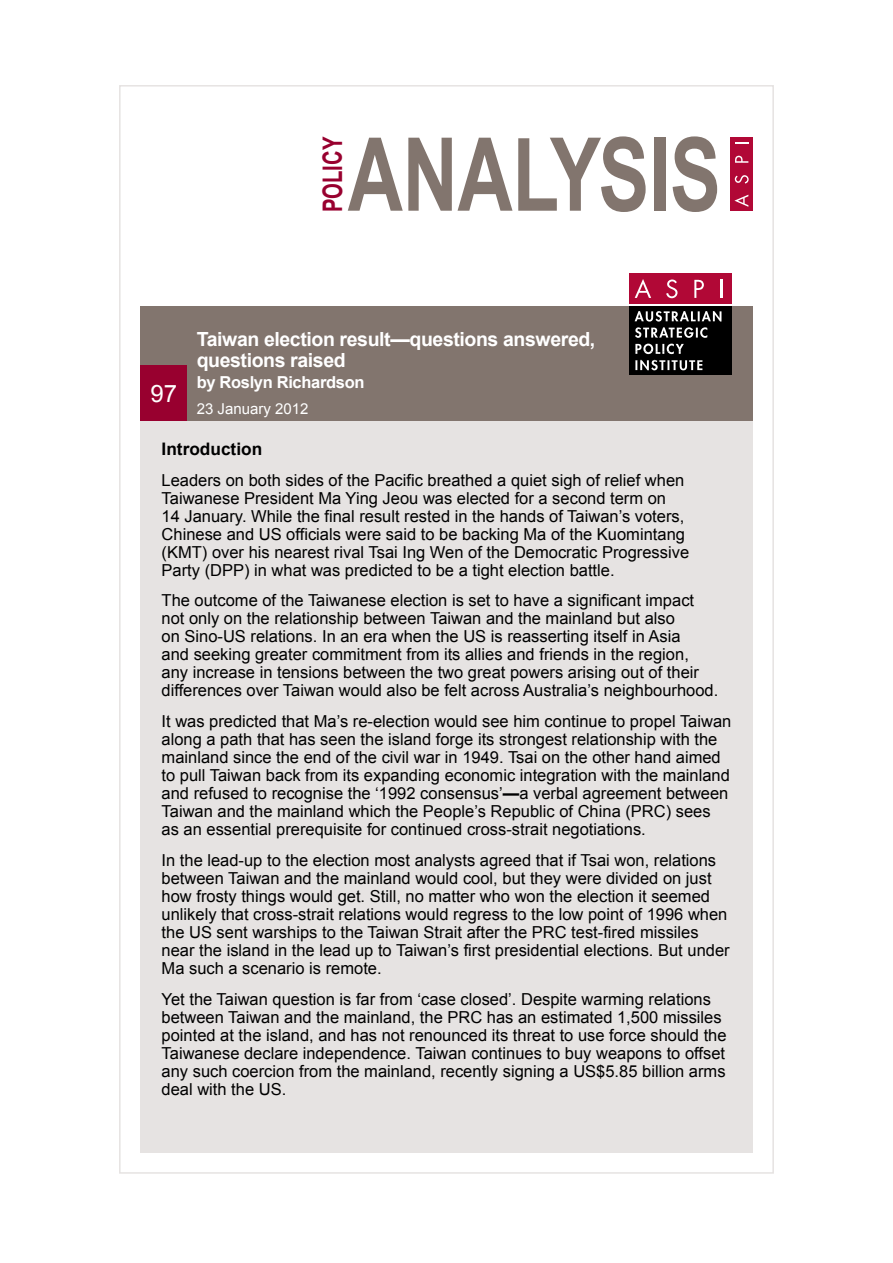
<style>
.page{position:relative;width:893px;height:1263px;background:#fff}
.page>*{position:absolute;margin:0;border:0;box-sizing:border-box;transform-origin:0 0}
.t1{font:700 102px "Arial";letter-spacing:-.005em;color:#82756e;scale:.75 1}
.t2{font:700 27px "Arial";color:#98002f;scale:.75 1}
.t3{font:24px "Arial";color:#fff}
.t4{font:700 19.5px/21px "Arial";letter-spacing:-.02em;color:#fff}
.t5{font:700 17.25px "Arial";color:#000}
.t6{font:16.5px/18px "Arial";color:#000}
.t7{font:700 16.5px "Arial";letter-spacing:-.02em;color:#fff}
.t8{font:15px "Arial";color:#fff}
.s1{font-weight:700}
</style>
<div class="page">
<div style="left:730px;top:138px;width:23px;height:73px;background:#b10836"></div>
<svg style="left:734px;top:195px;width:14px;height:12px"></svg>
<svg style="left:735px;top:175px;width:14px;height:9px"></svg>
<svg style="left:735px;top:156px;width:13px;height:7px"></svg>
<svg style="left:735px;top:142px;width:13px;height:1px"></svg>
<div style="left:140px;top:421px;width:613px;height:731px;background:#e6e3e2"></div>
<div style="left:140px;top:306px;width:613px;height:115px;background:#82756e"></div>
<div style="left:629px;top:306px;width:102px;height:69px;background:#000"></div>
<div style="left:629px;top:273px;width:102px;height:31px;background:#b10836"></div>
<svg style="left:635px;top:279px;width:16px;height:19px"></svg>
<svg style="left:666px;top:279px;width:11px;height:19px"></svg>
<svg style="left:694px;top:280px;width:10px;height:18px"></svg>
<svg style="left:720px;top:280px;width:2px;height:18px"></svg>
<svg style="left:635px;top:344px;width:67px;height:26px"></svg>
<svg style="left:635px;top:311px;width:86px;height:27px"></svg>
<div style="left:140px;top:366px;width:47px;height:55px;background:#98002f"></div>
<h2 class="t2" style="left:315px;top:212px;width:102px;rotate:-90deg">POLICY</h2>
<h1 class="t1" style="left:348px;top:107px;width:499px">ANALYSIS</h1>
<h3 class="t3" style="left:150px;top:378px;width:28px">97</h3>
<p class="t4" style="left:197px;top:329px;width:400px">Taiwan election result—questions answered, questions raised</p>
<p class="t7" style="left:197px;top:371px;width:169px">by Roslyn Richardson</p>
<p class="t8" style="left:197px;top:398px;width:113px">23 January 2012</p>
<p class="t5" style="left:162px;top:437px;width:102px">Introduction</p>
<p class="t6" style="left:162px;top:471px;width:529px">Leaders on both sides of the Pacific breathed a quiet sigh of relief when Taiwanese President Ma Ying Jeou was elected for a second term on<br>14 January. While the final result rested in the hands of Taiwan’s voters, Chinese and US officials were said to be backing Ma of the Kuomintang (KMT) over his nearest rival Tsai Ing Wen of the Democratic Progressive Party (DPP) in what was predicted to be a tight election battle.</p>
<p class="t6" style="left:162px;top:592px;width:558px">The outcome of the Taiwanese election is set to have a significant impact not only on the relationship between Taiwan and the mainland but also<br>on Sino‑US relations. In an era when the US is reasserting itself in Asia<br>and seeking greater commitment from its allies and friends in the region, any increase in tensions between the two great powers arising out of their differences over Taiwan would also be felt across Australia’s neighbourhood.</p>
<p class="t6" style="left:162px;top:712px;width:571px">It was predicted that Ma’s re-election would see him continue to propel Taiwan along a path that has seen the island forge its strongest relationship with the mainland since the end of the civil war in 1949. Tsai on the other hand aimed to pull Taiwan back from its expanding economic integration with the mainland and refused to recognise the ‘1992 consensus’<span class="s1">—</span>a verbal agreement between Taiwan and the mainland which the People’s Republic of China (PRC) sees as an essential prerequisite for continued cross-strait negotiations.</p>
<p class="t6" style="left:162px;top:851px;width:570px">In the lead-up to the election most analysts agreed that if Tsai won, relations between Taiwan and the mainland would cool, but they were divided on just how frosty things would get. Still, no matter who won the election it seemed unlikely that cross-strait relations would regress to the low point of 1996 when the US sent warships to the Taiwan Strait after the PRC test-fired missiles near the island in the lead up to Taiwan’s first presidential elections. But under Ma such a scenario is remote.</p>
<p class="t6" style="left:162px;top:990px;width:567px">Yet the Taiwan question is far from ‘case closed’. Despite warming relations between Taiwan and the mainland, the PRC has an estimated 1,500 missiles pointed at the island, and has not renounced its threat to use force should the Taiwanese declare independence. Taiwan continues to buy weapons to offset any such coercion from the mainland, recently signing a US$5.85 billion arms deal with the US.</p>
</div>
